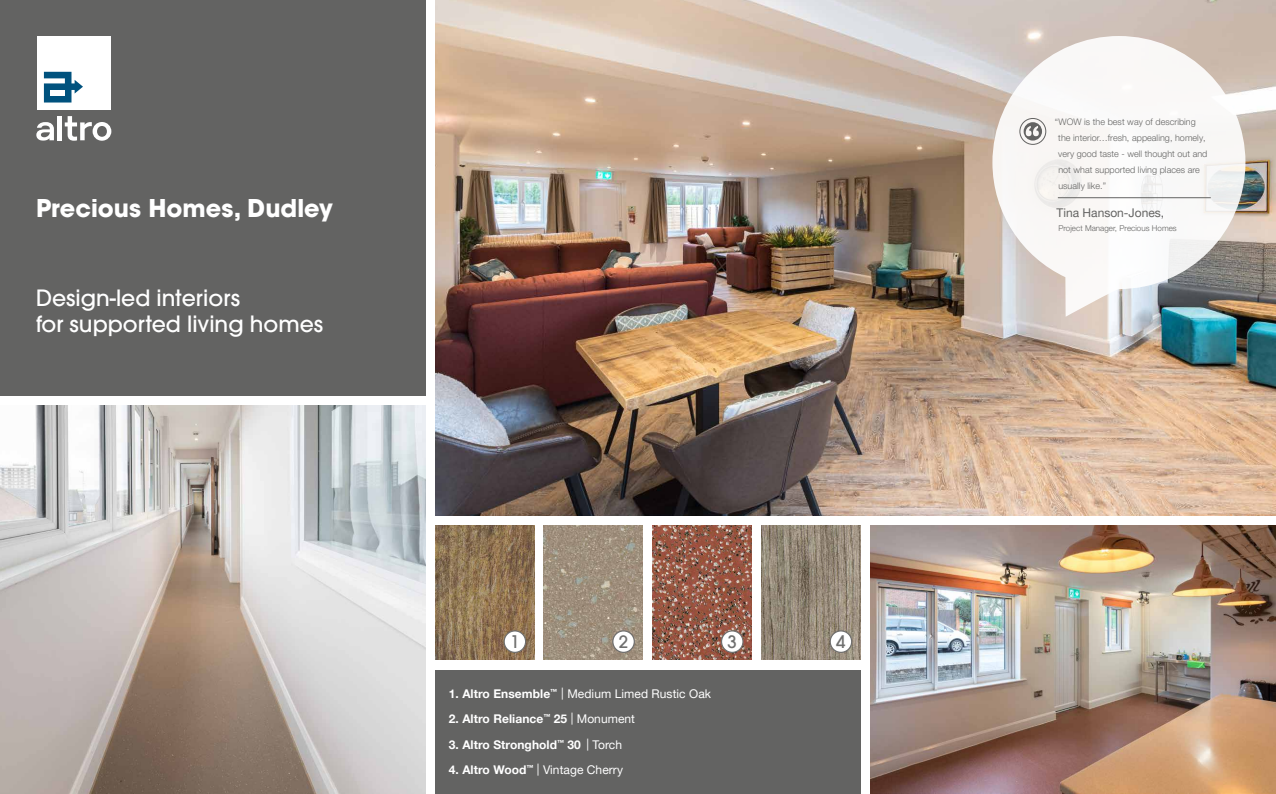
<style>
.page{position:relative;width:1276px;height:794px;background:#fff}
.page>*{position:absolute;margin:0;border:0;box-sizing:border-box;transform-origin:0 0}
.t1{font:700 24px "Avant Garde";color:#fff}
.t2{font:500 22px/26px "Avant Garde";color:#fff}
.t3{font:500 17px "Avant Garde";color:#6f6f6e}
.t4{font:12px "Helvetica Neue LT Pro";letter-spacing:.005em;color:#fff}
.t5{font:700 12px "Helvetica Neue LT Pro";letter-spacing:.005em;color:#fff}
.t6{font:12px "Helvetica Neue LT Pro";color:#636362}
.t7{font:300 9px/16px "Helvetica Neue LT Pro";letter-spacing:.005em;color:#636362}
.t8{font:300 8px "Helvetica Neue LT Pro";letter-spacing:.005em;color:#636362}
.s1{font-weight:700}
.s2{font-weight:400}
</style>
<div class="page">
<img style="left:435px;top:525px;width:99px;height:135px">
<img style="left:544px;top:525px;width:98px;height:135px">
<img style="left:652px;top:525px;width:99px;height:135px">
<img style="left:761px;top:525px;width:99px;height:135px">
<div style="left:504px;top:631px;width:21px;height:21px;background:#fff;border-radius:50%"></div>
<div style="left:503px;top:630px;width:23px;height:23px;border:1px solid #6f6f6e;border-radius:50%"></div>
<div style="left:613px;top:631px;width:21px;height:21px;background:#fff;border-radius:50%"></div>
<div style="left:612px;top:630px;width:23px;height:23px;border:1px solid #6f6f6e;border-radius:50%"></div>
<div style="left:721px;top:631px;width:22px;height:21px;background:#fff;border-radius:50%"></div>
<div style="left:721px;top:630px;width:22px;height:23px;border:1px solid #6f6f6e;border-radius:50%"></div>
<div style="left:830px;top:631px;width:21px;height:21px;background:#fff;border-radius:50%"></div>
<div style="left:829px;top:630px;width:23px;height:23px;border:1px solid #6f6f6e;border-radius:50%"></div>
<div style="left:435px;top:670px;width:425px;height:124px;background:#636362"></div>
<img style="left:435px;top:0;width:841px;height:515px">
<img style="left:870px;top:525px;width:406px;height:269px">
<img style="left:0;top:405px;width:425px;height:389px">
<div style="left:0;top:0;width:425px;height:395px;background:#636362"></div>
<div style="left:57px;top:116px;width:5px;height:24px;background:#fff"></div>
<svg style="left:36px;top:122px;width:18px;height:19px"></svg>
<svg style="left:65px;top:116px;width:46px;height:25px"></svg>
<div style="left:37px;top:36px;width:74px;height:74px;background:#fff"></div>
<svg style="left:44px;top:72px;width:39px;height:30px"></svg>
<div style="left:51px;top:90px;width:14px;height:6px;background:#fff"></div>
<svg style="left:992px;top:36px;width:253px;height:281px;fill:#f9f7f6"></svg>
<hr style="left:1058px;top:197px;width:152px;height:1px;background:#636362">
<div style="left:1019px;top:118px;width:27px;height:27px;border:1px solid #636362;border-radius:50%"></div>
<svg style="left:1023px;top:122px;width:19px;height:19px"></svg>
<h1 class="t1" style="left:36px;top:193px;width:298px">Precious Homes, Dudley</h1>
<h2 class="t2" style="left:36px;top:284px;width:289px">Design-led interiors<br>for supported living homes</h2>
<h3 class="t3" style="left:510px;top:631px;width:11px">1</h3>
<h3 class="t3" style="left:619px;top:631px;width:11px">2</h3>
<h3 class="t3" style="left:727px;top:631px;width:11px">3</h3>
<h3 class="t3" style="left:836px;top:631px;width:11px">4</h3>
<h3 class="t4" style="left:449px;top:686px;width:264px"><span class="s1">1. Altro Ensemble</span><sup>™</sup> | Medium Limed Rustic Oak</h3>
<h3 class="t5" style="left:449px;top:711px;width:188px">2. Altro Reliance<sup>™</sup> 25 <span class="s2">| Monument</span></h3>
<h3 class="t5" style="left:449px;top:737px;width:175px">3. Altro Stronghold<sup>™</sup> 30 <span class="s2">| Torch</span></h3>
<h3 class="t4" style="left:449px;top:762px;width:176px"><span class="s1">4. Altro Wood</span><sup>™</sup> | Vintage Cherry</h3>
<p class="t7" style="left:1058px;top:113px;width:151px;text-indent:-3px">“WOW is the best way of describing the interior…fresh, appealing, homely, very good taste - well thought out and not what supported living places are usually like.”</p>
<h3 class="t6" style="left:1056px;top:206px;width:109px">Tina Hanson-Jones,</h3>
<p class="t8" style="left:1058px;top:223px;width:120px">Project Manager, Precious Homes</p>
</div>
